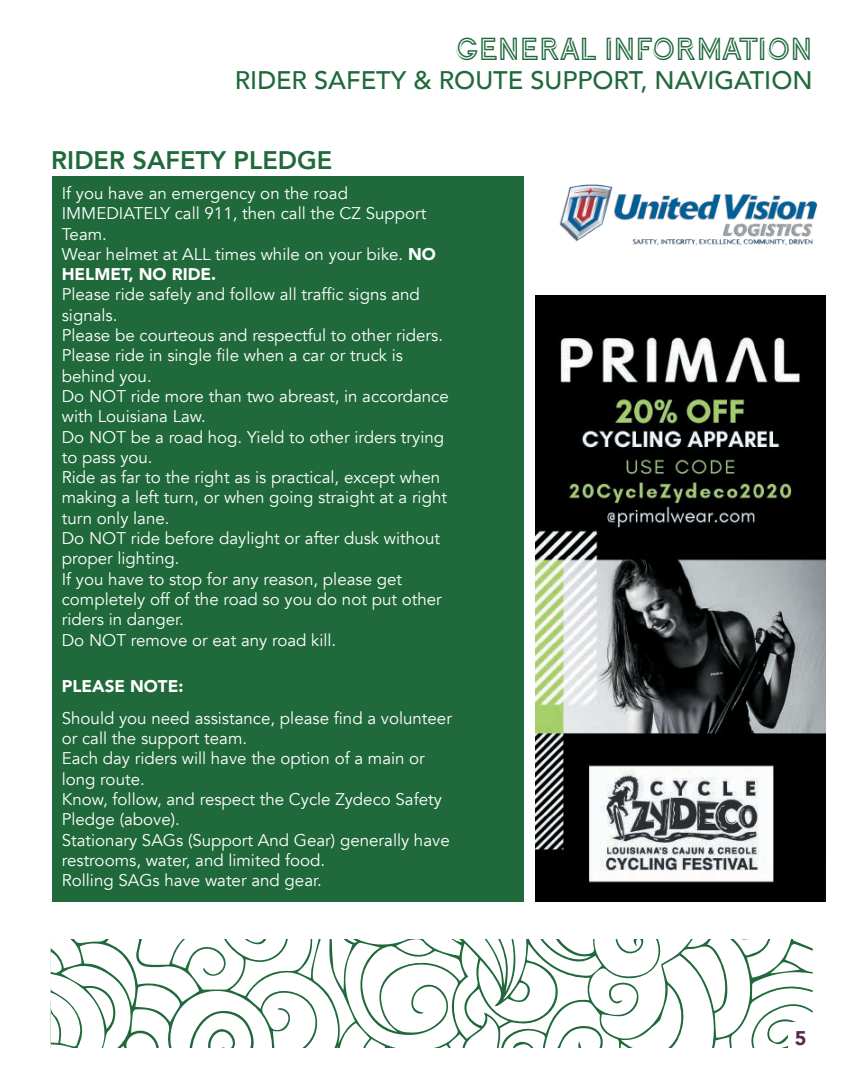
<style>
.page{position:relative;width:864px;height:1080px;background:#fff}
.page>*{position:absolute;margin:0;border:0;box-sizing:border-box;transform-origin:0 0}
.t1{font:33.9px "Continuo";color:#1f693b}
.t2{font:500 25.35px "Avenir";color:#1f693b}
.t3{font:800 25.35px "Avenir";color:#1f693b}
.t4{font:900 19.8px "Avenir";color:#5b2852}
.t5{font:16.95px/20.2px "Avenir";color:#fff}
.t6{font:900 16.95px "Avenir";color:#fff}
.s1{font-weight:900}
</style>
<div class="page">
<div style="left:52px;top:176px;width:472px;height:725px;background:#1f693b"></div>
<svg style="left:50px;top:940px;width:763px;height:108px"></svg>
<img style="left:535px;top:295px;width:291px;height:606px">
<img style="left:559px;top:184px;width:259px;height:61px">
<div style="left:788px;top:1022px;width:25px;height:26px;background:#fff"></div>
<h1 class="t1" style="left:455px;top:32px;width:359px">GENERAL INFORMATION</h1>
<h2 class="t2" style="left:235px;top:59px;width:579px">RIDER SAFETY &amp; ROUTE SUPPORT, NAVIGATION</h2>
<h2 class="t3" style="left:51px;top:141px;width:283px">RIDER SAFETY PLEDGE</h2>
<p class="t5" style="left:62px;top:183px;width:376px">If you have an emergency on the road<br>IMMEDIATELY call 911, then call the CZ Support<br>Team.<br>Wear helmet at ALL times while on your bike. <span class="s1">NO<br>HELMET, NO RIDE.</span></p>
<p class="t5" style="left:62px;top:285px;width:389px">Please ride safely and follow all traffic signs and signals.<br>Please be courteous and respectful to other riders.<br>Please ride in single file when a car or truck is behind you.<br>Do NOT ride more than two abreast, in accordance with Louisiana Law.<br>Do NOT be a road hog. Yield to other irders trying to pass you.<br>Ride as far to the right as is practical, except when making a left turn, or when going straight at a right turn only lane.<br>Do NOT ride before daylight or after dusk without proper lighting.<br>If you have to stop for any reason, please get completely off of the road so you do not put other riders in danger.<br>Do NOT remove or eat any road kill.</p>
<p class="t6" style="left:62px;top:671px;width:123px">PLEASE NOTE:</p>
<p class="t5" style="left:62px;top:708px;width:392px">Should you need assistance, please find a volunteer or call the support team.<br>Each day riders will have the option of a main or long route.<br>Know, follow, and respect the Cycle Zydeco Safety Pledge (above).<br>Stationary SAGs (Support And Gear) generally have restrooms, water, and limited food.<br>Rolling SAGs have water and gear.</p>
<p class="t4" style="left:795px;top:1021px;width:13px">5</p>
</div>
